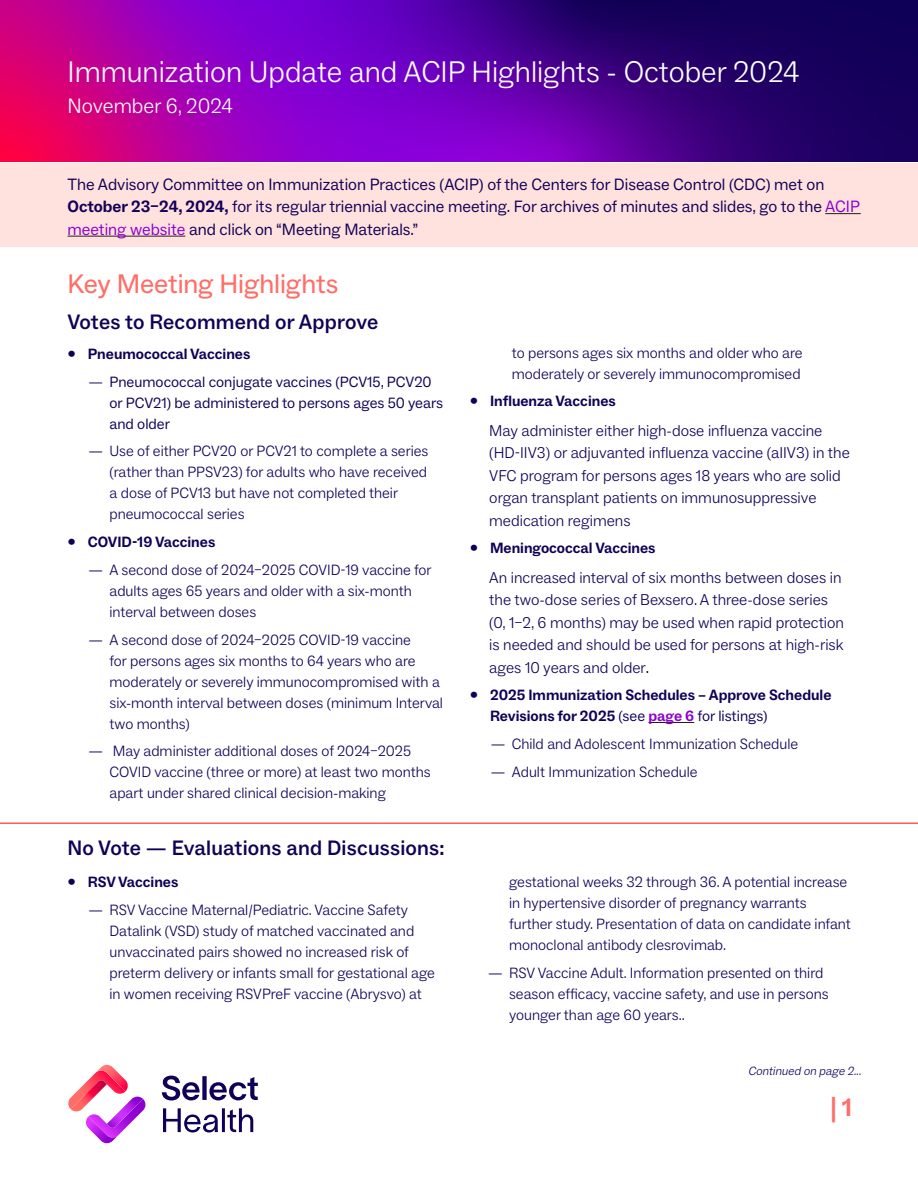
<style>
.page{position:relative;width:918px;height:1188px;background:#fff}
.page>*{position:absolute;margin:0;border:0;box-sizing:border-box;transform-origin:0 0}
.Header__White_24_pt{font:300 30px "ABC Social";color:#fff}
.Header__17_pt_Coral{font:27px "ABC Social";letter-spacing:-.005em;color:#ff6d66}
.Page_number{font:700 25.5px "ABC Social";color:#ff6d66}
.Body_Copy__Sidebar_12_pt_Dk_Blue{font:500 21px "ABC Social";letter-spacing:.01em;color:#110057}
.Header__White_20_pt{font:300 21px "ABC Social";color:#fff}
.Body_Copy__10_5_pt_Blue{font:16.5px/22.5px "ABC Social";color:#110057}
.Body_Copy__10_5_pt_Blue-2{font:300 15.75px/22.5px "ABC Social";color:#110057}
.t1{font:300 15px/21px "ABC Social";color:#110057}
.t2{font:700 15px/21px "ABC Social";color:#110057}
.t3{font:15px/21px "ABC Social";color:#110057}
.Continued_On_From{font:italic 300 12px "ABC Social";color:#110057}
.s1{font-weight:700}
.s2{color:#8c00cd}
.s3{font-weight:400}
</style>
<div class="page">
<div style="left:0;top:163px;width:918px;height:84px;background:#ffe2dd"></div>
<hr style="left:825px;top:213px;width:36px;height:1px;background:#231f20">
<hr style="left:68px;top:236px;width:117px;height:1px;background:#231f20">
<hr style="left:649px;top:722px;width:45px;height:1px;background:#231f20">
<hr style="left:0;top:823px;width:918px;height:1px;background:#ff5d55">
<svg style="left:0;top:0;width:918px;height:162px;background:#680095"></svg>
<svg style="left:162px;top:1076px;width:96px;height:57px"></svg>
<svg style="left:68px;top:1065px;width:78px;height:79px"></svg>
<p class="Header__White_24_pt" style="left:68px;top:53px;width:734px">Immunization Update and ACIP Highlights - October 2024</p>
<p class="Header__White_20_pt" style="left:68px;top:93px;width:167px">November 6, 2024</p>
<p class="Body_Copy__10_5_pt_Blue" style="left:68px;top:173px;width:794px">The Advisory Committee on Immunization Practices (ACIP) of the Centers for Disease Control (CDC) met on<br><span class="s1">October 23–24, 2024,</span> for its regular triennial vaccine meeting. For archives of minutes and slides, go to the <span class="s2">ACIP meeting website</span> and click on “Meeting Materials.”</p>
<p class="Header__17_pt_Coral" style="left:68px;top:267px;width:272px">Key Meeting Highlights</p>
<p class="Body_Copy__Sidebar_12_pt_Dk_Blue" style="left:68px;top:309px;width:312px">Votes to Recommend or Approve</p>
<p class="t2" style="left:68px;top:344px;width:184px"><span class="s3">•</span> Pneumococcal Vaccines</p>
<p class="t3" style="left:110px;top:371px;width:335px;text-indent:-21px">— Pneumococcal conjugate vaccines (PCV15, PCV20 or PCV21) be administered to persons ages 50 years and older</p>
<p class="t1" style="left:110px;top:441px;width:321px;text-indent:-21px"><span class="s3">—</span> Use of either PCV20 or PCV21 to complete a series (rather than PPSV23) for adults who have received a dose of PCV13 but have not completed their pneumococcal series</p>
<p class="t2" style="left:68px;top:532px;width:149px"><span class="s3">•</span> COVID-19 Vaccines</p>
<p class="t1" style="left:110px;top:559px;width:324px;text-indent:-21px"><span class="s3">—</span> A second dose of 2024–2025 COVID-19 vaccine for adults ages 65 years and older with a six-month interval between doses</p>
<p class="t1" style="left:110px;top:629px;width:335px;text-indent:-21px"><span class="s3">—</span> A second dose of 2024–2025 COVID-19 vaccine<br>for persons ages six months to 64 years who are moderately or severely immunocompromised with a six-month interval between doses (minimum Interval two months)</p>
<p class="t1" style="left:110px;top:741px;width:323px;text-indent:-21px"><span class="s3">—</span> May administer additional doses of 2024–2025<br>COVID vaccine (three or more) at least two months apart under shared clinical decision-making</p>
<p class="t1" style="left:512px;top:342px;width:292px">to persons ages six months and older who are moderately or severely immunocompromised</p>
<p class="t2" style="left:470px;top:391px;width:148px"><span class="s3">•</span> Influenza Vaccines</p>
<p class="Body_Copy__10_5_pt_Blue-2" style="left:489px;top:419px;width:362px">May administer either high-dose influenza vaccine (HD-IIV3) or adjuvanted influenza vaccine (aIIV3) in the VFC program for persons ages 18 years who are solid organ transplant patients on immunosuppressive medication regimens</p>
<p class="t2" style="left:470px;top:538px;width:187px"><span class="s3">•</span> Meningococcal Vaccines</p>
<p class="Body_Copy__10_5_pt_Blue-2" style="left:489px;top:566px;width:356px">An increased interval of six months between doses in the two-dose series of Bexsero. A three-dose series (0, 1–2, 6 months) may be used when rapid protection is needed and should be used for persons at high-risk ages 10 years and older<span class="s3">.</span></p>
<p class="t2" style="left:490px;top:685px;width:343px;text-indent:-20px"><span class="s3">•</span> 2025 Immunization Schedules – Approve Schedule<br>Revisions for 2025 <span class="s3">(see</span> <span class="s2">page 6</span> <span class="s3">for listings)</span></p>
<p class="t1" style="left:491px;top:734px;width:309px"><span class="s3">—</span> Child and Adolescent Immunization Schedule</p>
<p class="t1" style="left:491px;top:761px;width:208px"><span class="s3">—</span> Adult Immunization Schedule</p>
<p class="Body_Copy__Sidebar_12_pt_Dk_Blue" style="left:68px;top:835px;width:379px">No Vote — Evaluations and Discussions:</p>
<p class="t2" style="left:68px;top:872px;width:112px"><span class="s3">•</span> RSV Vaccines</p>
<p class="t1" style="left:110px;top:899px;width:327px;text-indent:-21px"><span class="s3">—</span> RSV Vaccine Maternal/Pediatric. Vaccine Safety Datalink (VSD) study of matched vaccinated and unvaccinated pairs showed no increased risk of preterm delivery or infants small for gestational age in women receiving RSVPreF vaccine (Abrysvo) at</p>
<p class="t1" style="left:509px;top:872px;width:343px">gestational weeks 32 through 36. A potential increase in hypertensive disorder of pregnancy warrants further study. Presentation of data on candidate infant monoclonal antibody clesrovimab.</p>
<p class="t1" style="left:509px;top:962px;width:321px;text-indent:-21px"><span class="s3">—</span> RSV Vaccine Adult. Information presented on third season efficacy, vaccine safety, and use in persons younger than age 60 years..</p>
<p class="Continued_On_From" style="left:748px;top:1064px;width:117px">Continued on page 2...</p>
<p class="Page_number" style="left:830px;top:1092px;width:23px">| 1</p>
</div>
